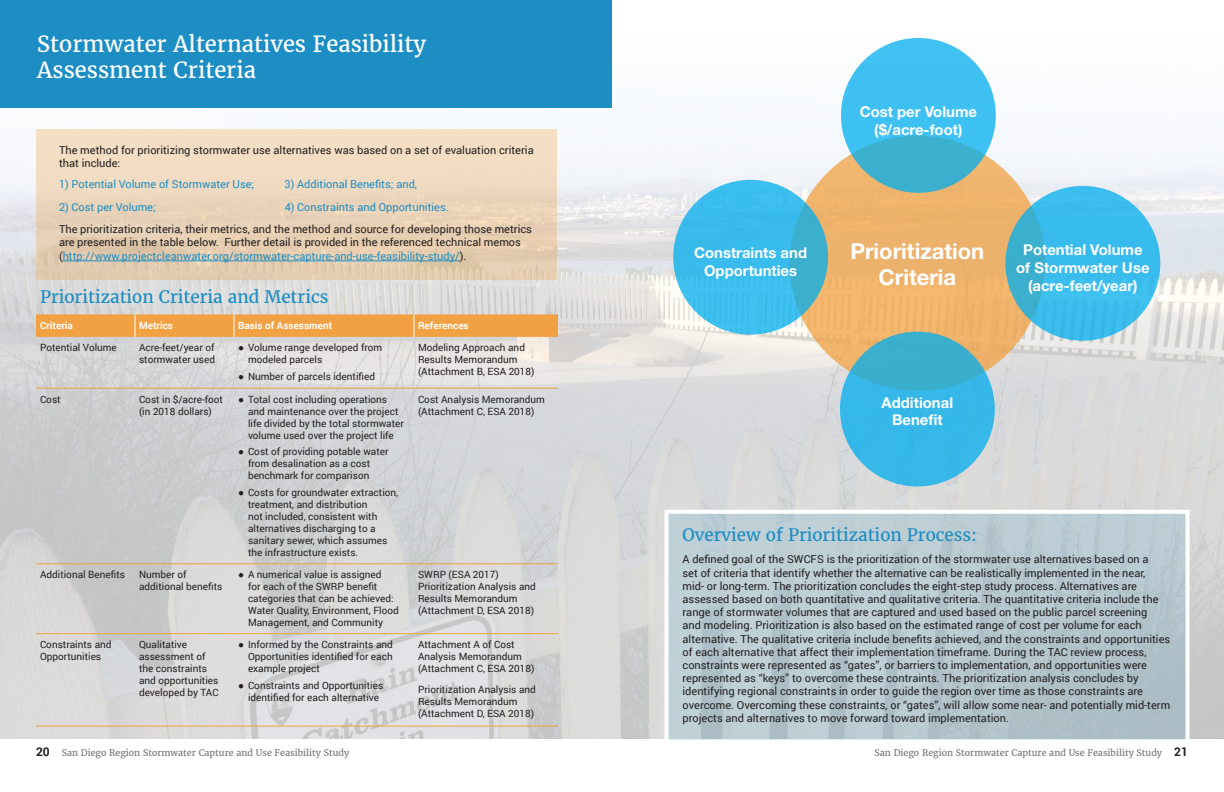
<style>
.page{position:relative;width:1224px;height:792px;background:#fff}
.page>*{position:absolute;margin:0;border:0;box-sizing:border-box;transform-origin:0 0}
.t1{font:22px/26.4px "Merriweather";color:#fff}
.t2{font:700 22px/26.4px "Helvetica Neue LT Std";color:#fff;text-align:center}
.t3{font:17px "Merriweather";color:#1d8ec4}
.t4{font:700 14.9px/17.9px "Helvetica Neue LT Std";color:#fff;text-align:center}
.t5{font:11px/13.2px "Roboto";color:#231f20}
.t6{font:11px "Roboto";color:#1d8ec4}
.t7{font:10px/12px "Roboto";color:#231f20}
.t8{font:700 10px "Roboto";color:#fff}
.t9{font:9px "Merriweather";color:#76787b}
.s1{color:#1d8ec4}
.s2{font-family:"Times New Roman"}
.s3{font-family:"Roboto";font-weight:700;font-size:12px;color:#231f20}
</style>
<div class="page">
<img style="left:0;top:38px;width:1224px;height:701px">
<div style="left:36px;top:129px;width:522px;height:150px;background:linear-gradient(to bottom,#f7e2c9,#e1c9ac)"></div>
<div style="left:666px;top:513px;width:522px;height:229px;background:linear-gradient(to bottom,#bdced5,#b2c3ca)"></div>
<div style="left:0;top:0;width:612px;height:108px;background:#1d8ec4"></div>
<svg style="left:36px;top:314px;width:522px;height:23px;background:#f0a246"></svg>
<hr style="left:36px;top:388px;width:99px;height:1px;background:#f1a142">
<hr style="left:135px;top:388px;width:99px;height:1px;background:#f1a142">
<hr style="left:234px;top:388px;width:180px;height:1px;background:#f1a142">
<hr style="left:414px;top:388px;width:144px;height:1px;background:#f1a142">
<hr style="left:36px;top:563px;width:99px;height:1px;background:#f1a142">
<hr style="left:135px;top:563px;width:99px;height:1px;background:#f1a142">
<hr style="left:234px;top:563px;width:180px;height:1px;background:#f1a142">
<hr style="left:414px;top:563px;width:144px;height:1px;background:#f1a142">
<hr style="left:36px;top:633px;width:99px;height:1px;background:#f1a142">
<hr style="left:135px;top:633px;width:99px;height:1px;background:#f1a142">
<hr style="left:234px;top:633px;width:180px;height:1px;background:#f1a142">
<hr style="left:414px;top:633px;width:144px;height:1px;background:#f1a142">
<hr style="left:36px;top:726px;width:99px;height:1px;background:#f1a142">
<hr style="left:135px;top:726px;width:99px;height:1px;background:#f1a142">
<hr style="left:234px;top:726px;width:180px;height:1px;background:#f1a142">
<hr style="left:414px;top:726px;width:144px;height:1px;background:#f1a142">
<div style="left:790px;top:136px;width:255px;height:255px;background:#eeb26c;border-radius:50%"></div>
<svg style="left:673px;top:180px;width:155px;height:155px;background:#3bbbe8"></svg>
<svg style="left:840px;top:332px;width:155px;height:154px;background:#37b5e0"></svg>
<svg style="left:841px;top:38px;width:155px;height:155px;background:#3ebce7"></svg>
<svg style="left:1005px;top:186px;width:155px;height:155px;background:#3bbae7"></svg>
<hr style="left:63px;top:261px;width:397px;height:1px;background:#1d8ec4">
<div style="left:664px;top:510px;width:526px;height:234px;border:4px solid #fff"></div>
<h1 class="t1" style="left:37px;top:31px;width:391px">Stormwater Alternatives Feasibility<br>Assessment Criteria</h1>
<p class="t5" style="left:59px;top:143px;width:476px">The method for prioritizing stormwater use alternatives was based on a set of evaluation criteria that include:</p>
<p class="t6" style="left:59px;top:176px;width:197px">1) Potential Volume of Stormwater Use;</p>
<p class="t6" style="left:285px;top:176px;width:134px">3) Additional Benefits; and,</p>
<p class="t6" style="left:59px;top:199px;width:98px">2) Cost per Volume;</p>
<p class="t6" style="left:285px;top:199px;width:166px">4) Constraints and Opportunities.</p>
<p class="t5" style="left:59px;top:222px;width:475px;line-height:13.5px">The prioritization criteria, their metrics, and the method and source for developing those metrics are presented in the table below. Further detail is provided in the referenced technical memos (<span class="s1">http://www.projectcleanwater.org/stormwater-capture-and-use-feasibility-study/</span>).</p>
<h2 class="t3" style="left:40px;top:287px;width:290px">Prioritization Criteria and Metrics</h2>
<p class="t8" style="left:40px;top:318px;width:34px">Criteria</p>
<p class="t8" style="left:139px;top:318px;width:36px">Metrics</p>
<p class="t8" style="left:238px;top:318px;width:96px">Basis of Assessment</p>
<p class="t8" style="left:418px;top:318px;width:52px">References</p>
<p class="t7" style="left:40px;top:341px;width:78px">Potential Volume</p>
<p class="t7" style="left:139px;top:341px;width:78px">Acre-feet/year of stormwater used</p>
<p class="t7" style="left:248px;top:341px;width:136px;text-indent:-10px"><span class="s2">●</span> Volume range developed from modeled parcels</p>
<p class="t7" style="left:238px;top:370px;width:139px"><span class="s2">●</span> Number of parcels identified</p>
<p class="t7" style="left:418px;top:341px;width:118px">Modeling Approach and<br>Results Memorandum (Attachment B, ESA 2018)</p>
<p class="t7" style="left:40px;top:393px;width:22px">Cost</p>
<p class="t7" style="left:139px;top:393px;width:86px">Cost in $/acre-foot (in 2018 dollars)</p>
<p class="t7" style="left:248px;top:393px;width:158px;text-indent:-10px"><span class="s2">●</span> Total cost including operations and maintenance over the project life divided by the total stormwater volume used over the project life</p>
<p class="t7" style="left:248px;top:445px;width:142px;text-indent:-10px"><span class="s2">●</span> Cost of providing potable water from desalination as a cost benchmark for comparison</p>
<p class="t7" style="left:248px;top:486px;width:152px;text-indent:-10px"><span class="s2">●</span> Costs for groundwater extraction, treatment, and distribution<br>not included, consistent with alternatives discharging to a sanitary sewer, which assumes the infrastructure exists.</p>
<p class="t7" style="left:418px;top:393px;width:129px">Cost Analysis Memorandum (Attachment C, ESA 2018)</p>
<p class="t7" style="left:40px;top:568px;width:87px">Additional Benefits</p>
<p class="t7" style="left:139px;top:568px;width:85px">Number of additional benefits</p>
<p class="t7" style="left:248px;top:568px;width:152px;text-indent:-10px"><span class="s2">●</span> A numerical value is assigned<br>for each of the SWRP benefit categories that can be achieved:<br>Water Quality, Environment, Flood<br>Management, and Community</p>
<p class="t7" style="left:418px;top:568px;width:119px">SWRP (ESA 2017)<br>Prioritization Analysis and<br>Results Memorandum (Attachment D, ESA 2018)</p>
<p class="t7" style="left:40px;top:638px;width:73px">Constraints and<br>Opportunities</p>
<p class="t7" style="left:139px;top:638px;width:81px">Qualitative assessment of the constraints and opportunities developed by TAC</p>
<p class="t7" style="left:248px;top:638px;width:146px;text-align:justify;text-indent:-10px"><span class="s2">●</span> Informed by the Constraints and Opportunities identified for each example project</p>
<p class="t7" style="left:418px;top:638px;width:118px">Attachment A of Cost<br>Analysis Memorandum (Attachment C, ESA 2018)</p>
<p class="t7" style="left:418px;top:683px;width:119px">Prioritization Analysis and<br>Results Memorandum (Attachment D, ESA 2018)</p>
<p class="t7" style="left:238px;top:679px;width:147px;text-align:center"><span class="s2">●</span> Constraints and Opportunities identified for each alternative</p>
<h3 class="t4" style="left:694px;top:244px;width:114px">Constraints and<br>Opportunties</h3>
<h3 class="t4" style="left:860px;top:102px;width:119px">Cost per Volume ($/acre-foot)</h3>
<h1 class="t2" style="left:850px;top:237px;width:135px">Prioritization<br>Criteria</h1>
<h3 class="t4" style="left:1016px;top:240px;width:135px">Potential Volume of Stormwater Use (acre-feet/year)</h3>
<h3 class="t4" style="left:882px;top:393px;width:73px">Additional<br>Benefit</h3>
<h2 class="t3" style="left:683px;top:524px;width:296px">Overview of Prioritization Process:</h2>
<p class="t5" style="left:683px;top:552px;width:489px">A defined goal of the SWCFS is the prioritization of the stormwater use alternatives based on a<br>set of criteria that identify whether the alternative can be realistically implemented in the near,<br>mid- or long-term. The prioritization concludes the eight-step study process. Alternatives are assessed based on both quantitative and qualitative criteria. The quantitative criteria include the range of stormwater volumes that are captured and used based on the public parcel screening<br>and modeling. Prioritization is also based on the estimated range of cost per volume for each alternative. The qualitative criteria include benefits achieved, and the constraints and opportunities of each alternative that affect their implementation timeframe. During the TAC review process, constraints were represented as “gates”, or barriers to implementation, and opportunities were represented as “keys” to overcome these contraints. The prioritization analysis concludes by identifying regional constraints in order to guide the region over time as those constraints are overcome. Overcoming these constraints, or “gates”, will allow some near- and potentially mid-term projects and alternatives to move forward toward implementation.</p>
<p class="t9" style="left:36px;top:747px;width:315px"><span class="s3">20</span> San Diego Region Stormwater Capture and Use Feasibility Study</p>
<p class="t9" style="left:875px;top:747px;width:315px">San Diego Region Stormwater Capture and Use Feasibility Study <span class="s3">21</span></p>
</div>
